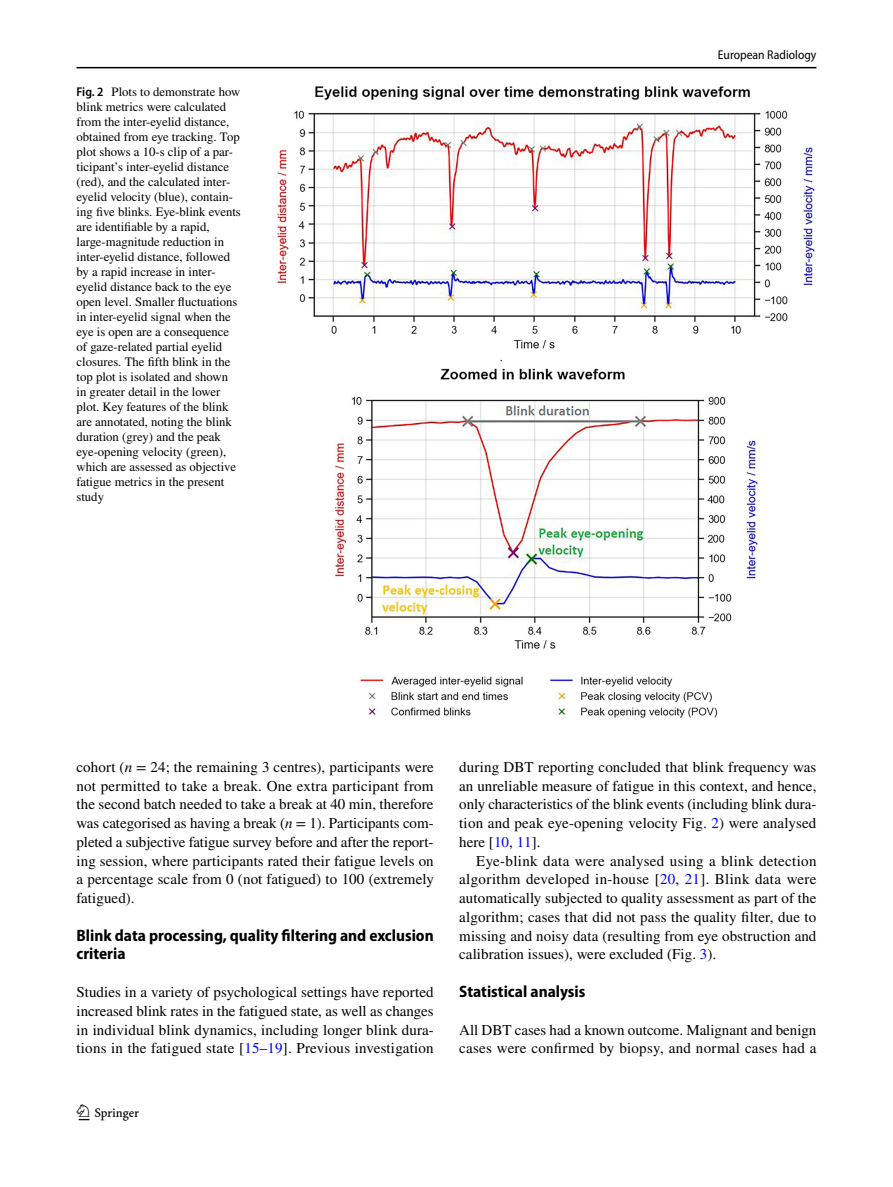
<style>
.page{position:relative;width:893px;height:1187px;background:#fff}
.page>*{position:absolute;margin:0;border:0;box-sizing:border-box;transform-origin:0 0}
.t1{font:22.5px "Springnew Regular 2";color:#000}
.t2{font:700 semi-condensed 16.5px/18.8px "Myriad Pro";color:#000}
.t3{font:15px/18.8px "STIX";letter-spacing:.005em;color:#000;text-align:justify}
.t4{font:12.75px/15px "STIX";color:#000}
.t5{font:semi-condensed 12.75px "Myriad Pro";color:#000}
.s1{font-family:"Myriad Pro";font-weight:600;font-stretch:semi-condensed}
.s2{font-style:italic}
.s3{color:#00f}
</style>
<div class="page">
<hr style="left:77px;top:67px;width:739px;height:1px;background:#000">
<img style="left:276px;top:87px;width:539px;height:630px">
<p class="t4" style="left:77px;top:85px;width:166px"><span class="s1">Fig. 2</span> Plots to demonstrate how blink metrics were calculated from the inter-eyelid distance, obtained from eye tracking. Top plot shows a 10-s clip of a par&shy;ticipant’s inter-eyelid distance (red), and the calculated inter&shy;eyelid velocity (blue), contain&shy;ing five blinks. Eye-blink events are identifiable by a rapid, large-magnitude reduction in inter-eyelid distance, followed by a rapid increase in inter&shy;eyelid distance back to the eye open level. Smaller fluctuations in inter-eyelid signal when the eye is open are a consequence of gaze-related partial eyelid closures. The fifth blink in the top plot is isolated and shown in greater detail in the lower plot. Key features of the blink are annotated, noting the blink duration (grey) and the peak eye-opening velocity (green), which are assessed as objective fatigue metrics in the present study</p>
<p class="t5" style="left:718px;top:48px;width:100px">European Radiology</p>
<p class="t3" style="left:77px;top:758px;width:359px">cohort (<span class="s2">n</span> = 24; the remaining 3 centres), participants were not permitted to take a break. One extra participant from the second batch needed to take a break at 40 min, therefore was categorised as having a break (<span class="s2">n</span> = 1). Participants com&shy;pleted a subjective fatigue survey before and after the report&shy;ing session, where participants rated their fatigue levels on a percentage scale from 0 (not fatigued) to 100 (extremely fatigued).</p>
<p class="t2" style="left:77px;top:925px;width:359px">Blink data processing, quality filtering and exclusion criteria</p>
<p class="t3" style="left:77px;top:983px;width:359px">Studies in a variety of psychological settings have reported increased blink rates in the fatigued state, as well as changes in individual blink dynamics, including longer blink dura&shy;tions in the fatigued state [<span class="s3">15</span>–<span class="s3">19</span>]. Previous investigation</p>
<h1 class="t1" style="left:79px;top:1104px;width:62px">1 3</h1>
<p class="t3" style="left:459px;top:758px;width:359px">during DBT reporting concluded that blink frequency was an unreliable measure of fatigue in this context, and hence, only characteristics of the blink events (including blink dura&shy;tion and peak eye-opening velocity Fig. <span class="s3">2</span>) were analysed here [<span class="s3">10</span>, <span class="s3">11</span>].</p>
<p class="t3" style="left:459px;top:852px;width:359px;text-indent:17px">Eye-blink data were analysed using a blink detection algorithm developed in-house [<span class="s3">20</span>, <span class="s3">21</span>]. Blink data were automatically subjected to quality assessment as part of the algorithm; cases that did not pass the quality filter, due to missing and noisy data (resulting from eye obstruction and calibration issues), were excluded (Fig. <span class="s3">3</span>).</p>
<p class="t2" style="left:459px;top:982px;width:128px">Statistical analysis</p>
<p class="t3" style="left:459px;top:1021px;width:359px">All DBT cases had a known outcome. Malignant and benign cases were confirmed by biopsy, and normal cases had a</p>
</div>
